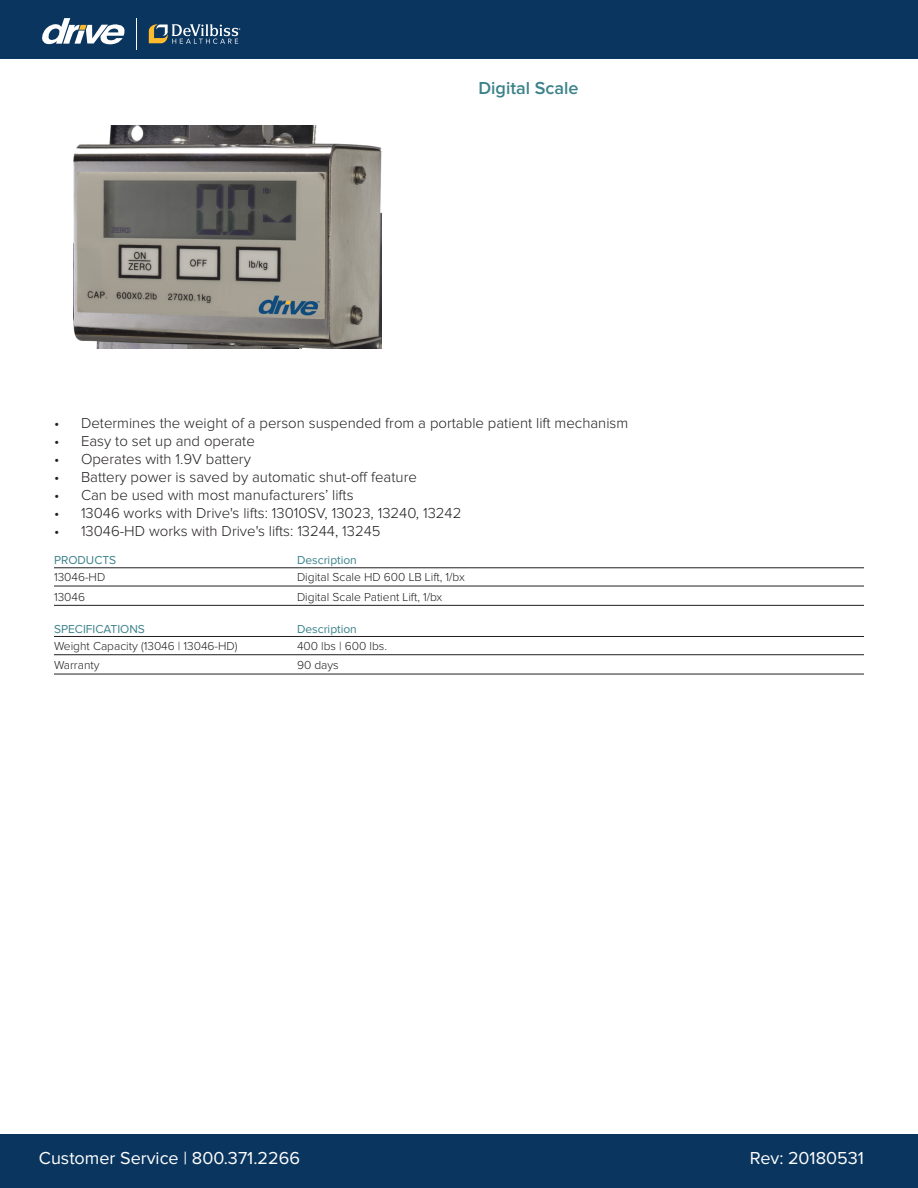
<style>
.page{position:relative;width:918px;height:1188px;background:#fff}
.page>*{position:absolute;margin:0;border:0;box-sizing:border-box;transform-origin:0 0}
.t1{font:18px "Proxima Nova";color:#fff}
.t2{font:600 18px "Proxima Nova";color:#3c828a}
.t3{font:300 15px "Proxima Nova";color:#231f20}
.table_list{font:300 12px "Proxima Nova";color:#231f20}
.head1{font:12px "Proxima Nova";color:#3c828a}
</style>
<div class="page">
<div style="left:0;top:0;width:918px;height:58px;background:#0a355e"></div>
<svg style="left:149px;top:24px;width:91px;height:20px"></svg>
<svg style="left:42px;top:18px;width:83px;height:27px"></svg>
<hr style="left:136px;top:18px;width:1px;height:32px;background:#fff">
<div style="left:0;top:1134px;width:918px;height:54px;background:#0a355e"></div>
<hr style="left:54px;top:567px;width:810px;height:1px;background:#231f20">
<hr style="left:54px;top:586px;width:810px;height:1px;background:#231f20">
<hr style="left:54px;top:605px;width:810px;height:1px;background:#231f20">
<hr style="left:54px;top:636px;width:810px;height:1px;background:#231f20">
<hr style="left:54px;top:654px;width:810px;height:1px;background:#231f20">
<hr style="left:54px;top:674px;width:810px;height:1px;background:#231f20">
<img style="left:73px;top:125px;width:308px;height:223px">
<p class="t2" style="left:478px;top:79px;width:101px">Digital Scale</p>
<p class="t3" style="left:54px;top:416px;width:576px">• Determines the weight of a person suspended from a portable patient lift mechanism</p>
<p class="t3" style="left:54px;top:434px;width:202px">• Easy to set up and operate</p>
<p class="t3" style="left:54px;top:452px;width:198px">• Operates with 1.9V battery</p>
<p class="t3" style="left:54px;top:470px;width:364px">• Battery power is saved by automatic shut-off feature</p>
<p class="t3" style="left:54px;top:488px;width:301px">• Can be used with most manufacturers’ lifts</p>
<p class="t3" style="left:54px;top:506px;width:409px">• 13046 works with Drive's lifts: 13010SV, 13023, 13240, 13242</p>
<p class="t3" style="left:54px;top:524px;width:328px">• 13046-HD works with Drive's lifts: 13244, 13245</p>
<p class="head1" style="left:54px;top:555px;width:64px">PRODUCTS</p>
<p class="head1" style="left:297px;top:555px;width:61px">Description</p>
<p class="table_list" style="left:54px;top:572px;width:53px">13046-HD</p>
<p class="table_list" style="left:297px;top:572px;width:169px">Digital Scale HD 600 LB Lift, 1/bx</p>
<p class="table_list" style="left:54px;top:591px;width:33px">13046</p>
<p class="table_list" style="left:297px;top:591px;width:147px">Digital Scale Patient Lift, 1/bx</p>
<p class="head1" style="left:54px;top:623px;width:92px">SPECIFICATIONS</p>
<p class="head1" style="left:297px;top:623px;width:61px">Description</p>
<p class="table_list" style="left:54px;top:641px;width:185px">Weight Capacity (13046 | 13046-HD)</p>
<p class="table_list" style="left:297px;top:641px;width:92px">400 lbs | 600 lbs.</p>
<p class="table_list" style="left:54px;top:660px;width:47px">Warranty</p>
<p class="table_list" style="left:297px;top:660px;width:43px">90 days</p>
<p class="t1" style="left:39px;top:1150px;width:263px">Customer Service | 800.371.2266</p>
<p class="t1" style="left:750px;top:1150px;width:116px">Rev: 20180531</p>
</div>
